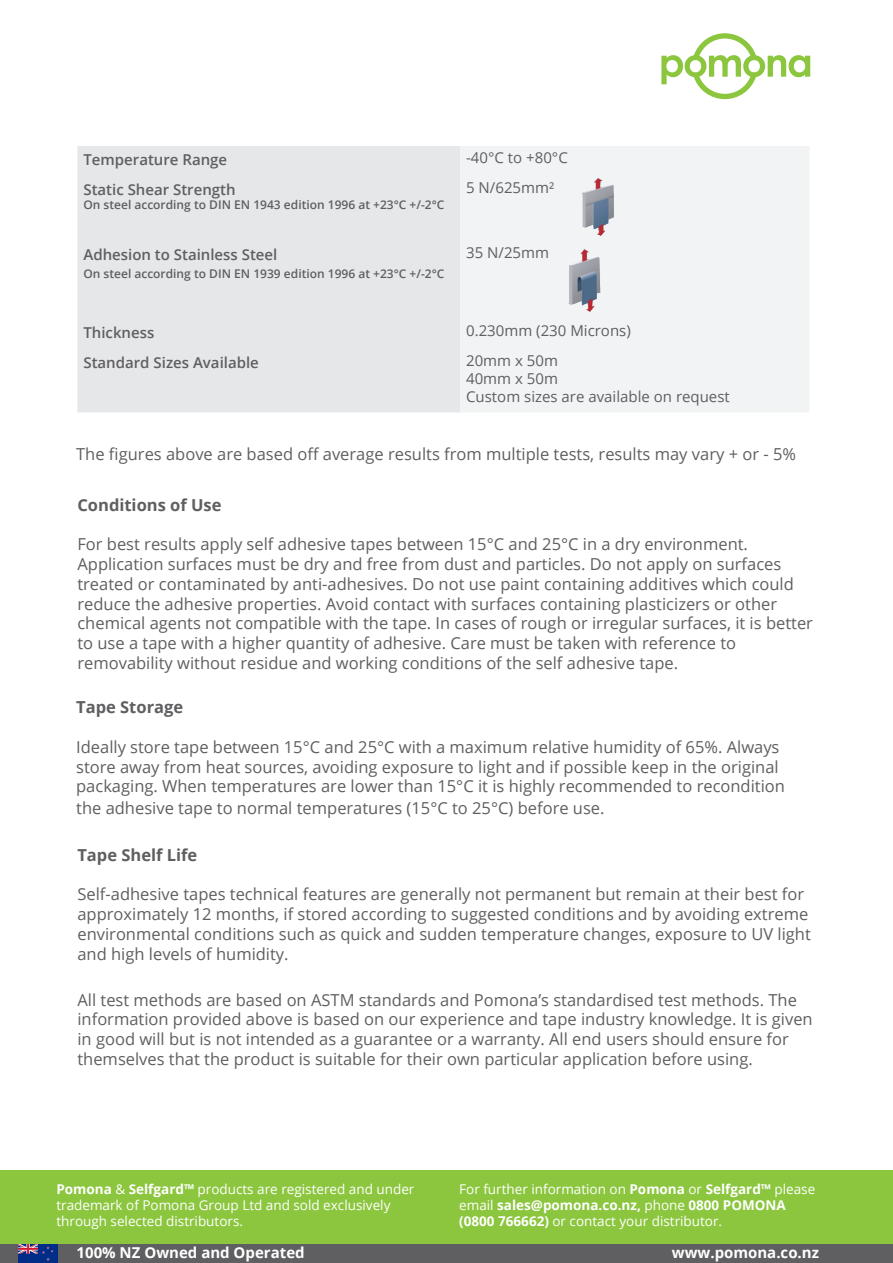
<style>
.page{position:relative;width:893px;height:1263px;background:#fff}
.page>*{position:absolute;margin:0;border:0;box-sizing:border-box;transform-origin:0 0}
.t1{font:16.5px/19.8px "Open Sans";color:#5f5f62}
.t2{font:700 16.5px "Open Sans";color:#5f5f62}
.t3{font:15px "Open Sans";color:#5f5f62}
.t4{font:600 15px "Open Sans";color:#5f5f62}
.t5{font:700 15px "Open Sans";color:#fff}
.t6{font:13.5px/16.2px "Open Sans";color:#fff}
.t7{font:700 13.5px/16.2px "Open Sans";color:#fff}
.t8{font:600 12px "Open Sans";color:#5f5f62}
.s1{font-weight:700}
.s2{font-weight:400}
</style>
<div class="page">
<div style="left:0;top:1170px;width:893px;height:74px;background:#8bc63e"></div>
<div style="left:0;top:1244px;width:893px;height:19px;background:#5f5f62"></div>
<img style="left:18px;top:1244px;width:39px;height:19px">
<div style="left:77px;top:146px;width:383px;height:266px;background:#e6e7e9"></div>
<div style="left:460px;top:146px;width:349px;height:266px;background:#f2f3f4"></div>
<svg style="left:661px;top:33px;width:149px;height:66px"></svg>
<img style="left:572px;top:177px;width:53px;height:61px">
<img style="left:561px;top:245px;width:49px;height:66px">
<p class="t4" style="left:83px;top:150px;width:145px">Temperature Range</p>
<p class="t3" style="left:466px;top:148px;width:103px">-40°C to +80°C</p>
<p class="t4" style="left:83px;top:179px;width:154px">Static Shear Strength</p>
<p class="t8" style="left:83px;top:197px;width:363px">On steel according to DIN EN 1943 edition 1996 at +23°C +/-2°C</p>
<p class="t3" style="left:466px;top:178px;width:90px">5 N/625mm²</p>
<p class="t4" style="left:83px;top:244px;width:195px">Adhesion to Stainless Steel</p>
<p class="t8" style="left:83px;top:265px;width:363px">On steel according to DIN EN 1939 edition 1996 at +23°C +/-2°C</p>
<p class="t3" style="left:466px;top:243px;width:84px">35 N/25mm</p>
<p class="t4" style="left:83px;top:323px;width:72px">Thickness</p>
<p class="t3" style="left:466px;top:321px;width:166px">0.230mm (230 Microns)</p>
<p class="t4" style="left:83px;top:352px;width:177px">Standard Sizes Available</p>
<p class="t3" style="left:466px;top:350px;width:93px">20mm x 50m</p>
<p class="t3" style="left:466px;top:368px;width:93px">40mm x 50m</p>
<p class="t3" style="left:466px;top:386px;width:265px">Custom sizes are available on request</p>
<p class="t1" style="left:76px;top:443px;width:721px">The figures above are based off average results from multiple tests, results may vary + or - 5%</p>
<p class="t2" style="left:77px;top:493px;width:146px">Conditions of Use</p>
<p class="t1" style="left:77px;top:534px;width:672px">For best results apply self adhesive tapes between 15°C and 25°C in a dry environment.</p>
<p class="t1" style="left:77px;top:554px;width:737px">Application surfaces must be dry and free from dust and particles. Do not apply on surfaces treated or contaminated by anti-adhesives. Do not use paint containing additives which could reduce the adhesive properties. Avoid contact with surfaces containing plasticizers or other chemical agents not compatible with the tape. In cases of rough or irregular surfaces, it is better to use a tape with a higher quantity of adhesive. Care must be taken with reference to</p>
<p class="t1" style="left:77px;top:653px;width:602px">removability without residue and working conditions of the self adhesive tape.</p>
<p class="t2" style="left:76px;top:696px;width:109px">Tape Storage</p>
<p class="t1" style="left:76px;top:736px;width:710px">Ideally store tape between 15°C and 25°C with a maximum relative humidity of 65%. Always store away from heat sources, avoiding exposure to light and if possible keep in the original packaging. When temperatures are lower than 15°C it is highly recommended to recondition</p>
<p class="t1" style="left:76px;top:798px;width:530px">the adhesive tape to normal temperatures (15°C to 25°C) before use.</p>
<p class="t2" style="left:77px;top:843px;width:121px">Tape Shelf Life</p>
<p class="t1" style="left:77px;top:884px;width:735px">Self-adhesive tapes technical features are generally not permanent but remain at their best for approximately 12 months, if stored according to suggested conditions and by avoiding extreme environmental conditions such as quick and sudden temperature changes, exposure to UV light and high levels of humidity.</p>
<p class="t1" style="left:77px;top:989px;width:737px">All test methods are based on ASTM standards and Pomona’s standardised test methods. The information provided above is based on our experience and tape industry knowledge. It is given in good will but is not intended as a guarantee or a warranty. All end users should ensure for themselves that the product is suitable for their own particular application before using.</p>
<p class="t6" style="left:56px;top:1181px;width:359px"><span class="s1">Pomona</span> &amp; <span class="s1">Selfgard™</span> products are registered and under trademark of Pomona Group Ltd and sold exclusively through selected distributors.</p>
<p class="t5" style="left:77px;top:1242px;width:230px">100% NZ Owned and Operated</p>
<p class="t5" style="left:672px;top:1242px;width:149px">www.pomona.co.nz</p>
<p class="t7" style="left:459px;top:1181px;width:358px"><span class="s2">For further information on</span> Pomona <span class="s2">or</span> Selfgard™ <span class="s2">please email</span> sales@pomona.co.nz, <span class="s2">phone</span> 0800 POMONA</p>
<p class="t6" style="left:459px;top:1213px;width:264px"><span class="s1">(0800 766662)</span> or contact your distributor.</p>
</div>
